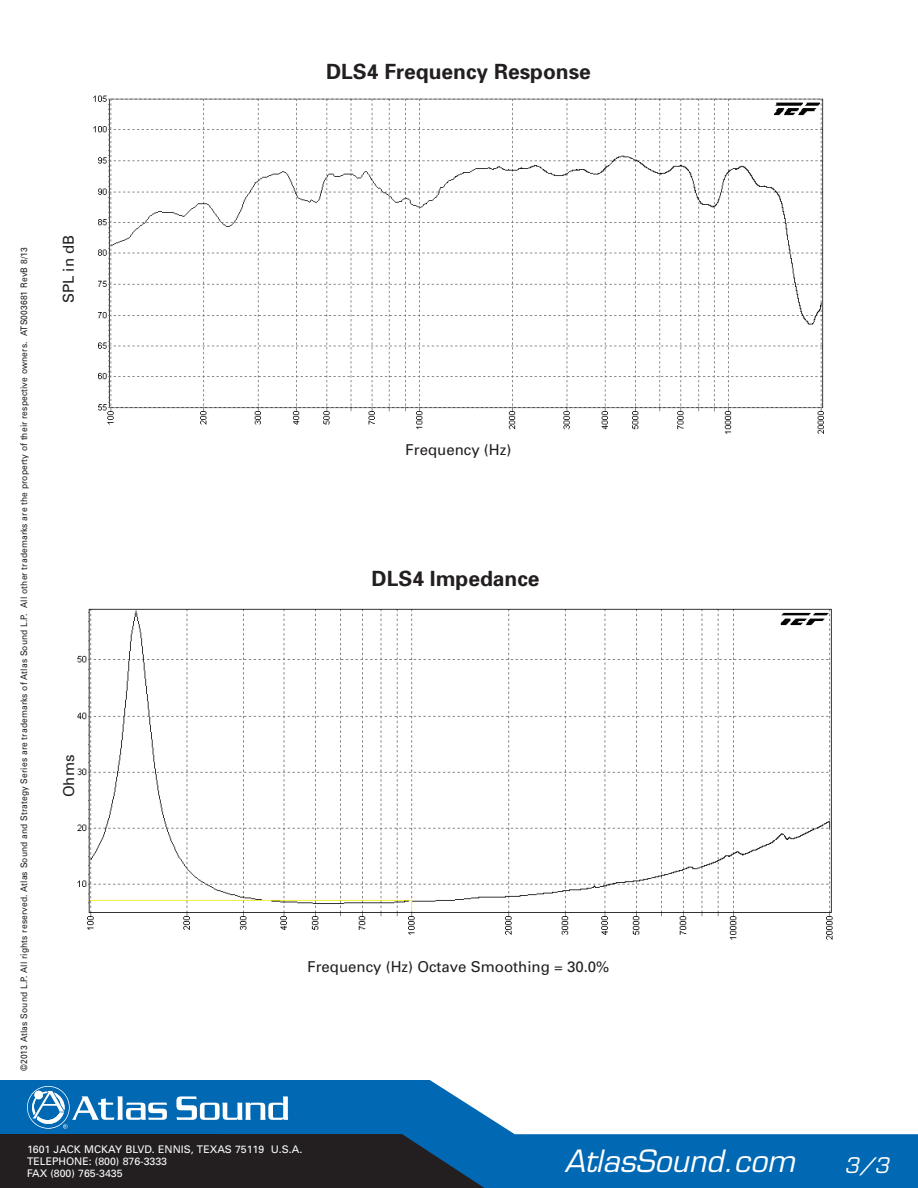
<style>
.page{position:relative;width:918px;height:1188px;background:#fff}
.page>*{position:absolute;margin:0;border:0;box-sizing:border-box;transform-origin:0 0}
.t1{font:italic 30px "Eurostile LT Std";color:#fff}
.t2{font:700 21px "Univers";color:#231f20}
.t3{font:italic 21px "Eurostile LT Std";color:#fff}
.t4{font:15px "Univers";color:#231f20}
.t5{font:10.5px/12px "Univers";color:#fff}
.t6{font:9px "Univers";letter-spacing:.015em;color:#231f20;scale:.94 1}
</style>
<div class="page">
<svg style="left:0;top:1080px;width:918px;height:108px;fill:#0168b3"></svg>
<svg style="left:0;top:1086px;width:505px;height:102px;background:#235174"></svg>
<img style="left:93px;top:95px;width:731px;height:339px">
<img style="left:77px;top:608px;width:756px;height:332px">
<p class="t6" style="left:19px;top:1071px;width:878px;rotate:-90deg">©2013 Atlas Sound L.P. All rights reserved. Atlas Sound and Strategy Series are trademarks of Atlas Sound L.P. All other trademarks are the property of their respective owners. ATS003681 RevB 8/13</p>
<p class="t4" style="left:60px;top:303px;width:70px;rotate:-90deg">SPL in dB</p>
<p class="t4" style="left:60px;top:797px;width:44px;rotate:-90deg">Ohms</p>
<p class="t2" style="left:326px;top:58px;width:266px">DLS4 Frequency Response</p>
<p class="t4" style="left:406px;top:440px;width:107px">Frequency (Hz)</p>
<p class="t2" style="left:372px;top:565px;width:170px">DLS4 Impedance</p>
<p class="t4" style="left:307px;top:958px;width:304px">Frequency (Hz) Octave Smoothing = 30.0%</p>
<p class="t5" style="left:27px;top:1143px;width:277px">1601 JACK MCKAY BLVD. ENNIS, TEXAS 75119 U.S.A.<br>TELEPHONE: (800) 876-3333<br>FAX (800) 765-3435</p>
<h1 class="t1" style="left:564px;top:1143px;width:232px">AtlasSound.com</h1>
<h2 class="t3" style="left:845px;top:1153px;width:46px">3/3</h2>
</div>
